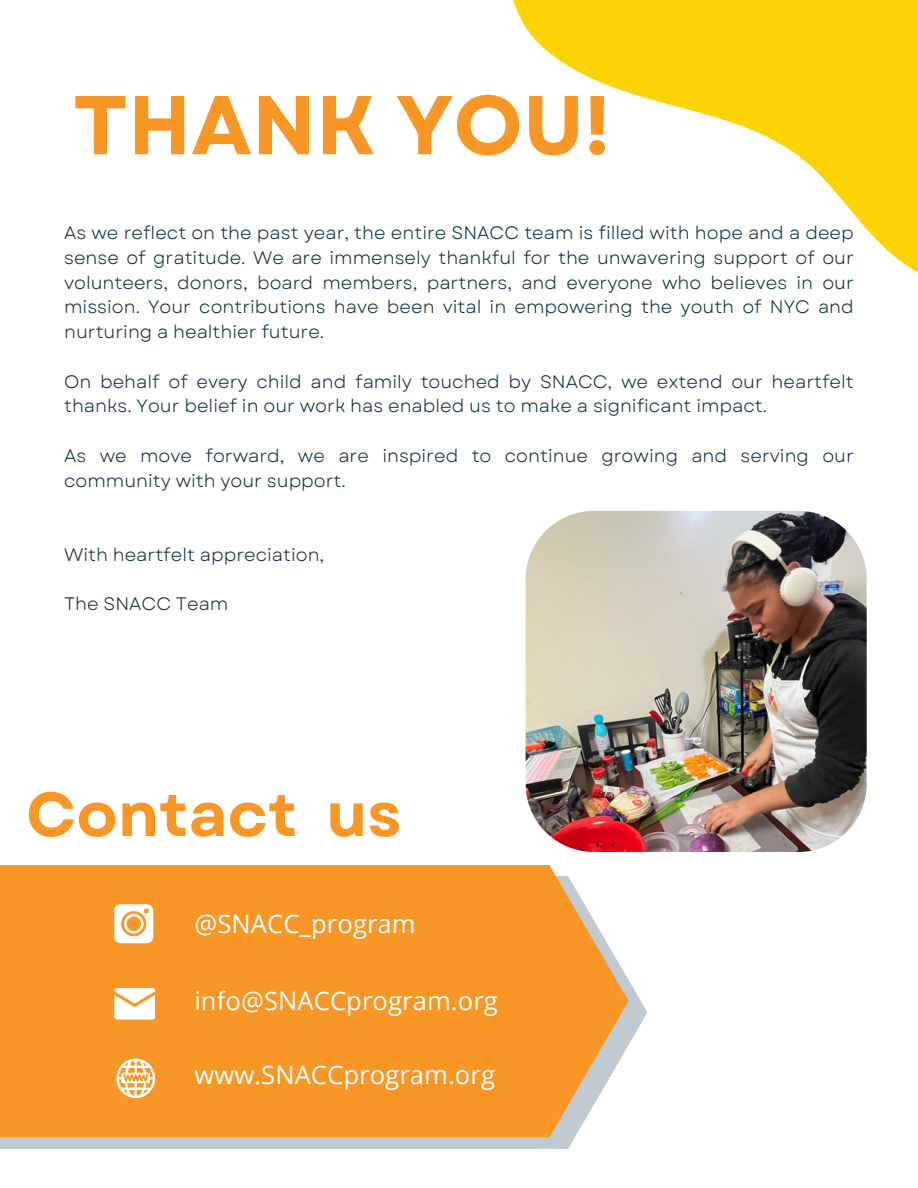
<style>
.page{position:relative;width:918px;height:1188px;background:#fff}
.page>*{position:absolute;margin:0;border:0;box-sizing:border-box;transform-origin:0 0}
.t1{font:700 83.1px "Garet";color:#f89725}
.t2{font:700 62.1px "Garet";color:#f89725}
.t3{font:25.5px "Open Sans";letter-spacing:.005em;color:#fff}
.t4{font:18px/24.8px "Garet";color:#072a44}
</style>
<div class="page">
<svg style="left:0;top:981px;width:648px;height:168px;fill:#c1cad0"></svg>
<svg style="left:0;top:865px;width:629px;height:273px;background:#f69c32"></svg>
<svg style="left:114px;top:988px;width:41px;height:31px"></svg>
<svg style="left:116px;top:1059px;width:39px;height:39px"></svg>
<svg style="left:513px;top:0;width:405px;height:273px"></svg>
<svg style="left:114px;top:904px;width:39px;height:39px"></svg>
<img style="left:526px;top:511px;width:341px;height:341px;border-radius:68px">
<p class="t1" style="left:73px;top:65px;width:539px">THANK YOU!</p>
<p class="t4" style="left:64px;top:221px;width:791px;text-align:justify">As we reflect on the past year, the entire SNACC team is filled with hope and a deep sense of gratitude. We are immensely thankful for the unwavering support of our volunteers, donors, board members, partners, and everyone who believes in our mission. Your contributions have been vital in empowering the youth of NYC and nurturing a healthier future.</p>
<p class="t4" style="left:64px;top:369px;width:791px">On behalf of every child and family touched by SNACC, we extend our heartfelt thanks. Your belief in our work has enabled us to make a significant impact.</p>
<p class="t4" style="left:64px;top:443px;width:791px">As we move forward, we are inspired to continue growing and serving our community with your support.</p>
<p class="t4" style="left:64px;top:542px;width:262px">With heartfelt appreciation,</p>
<p class="t4" style="left:64px;top:592px;width:166px">The SNACC Team</p>
<p class="t2" style="left:26px;top:770px;width:377px">Contact us</p>
<p class="t3" style="left:194px;top:906px;width:223px">@SNACC_program</p>
<p class="t3" style="left:194px;top:983px;width:305px">info@SNACCprogram.org</p>
<p class="t3" style="left:194px;top:1057px;width:302px">www.SNACCprogram.org</p>
</div>
